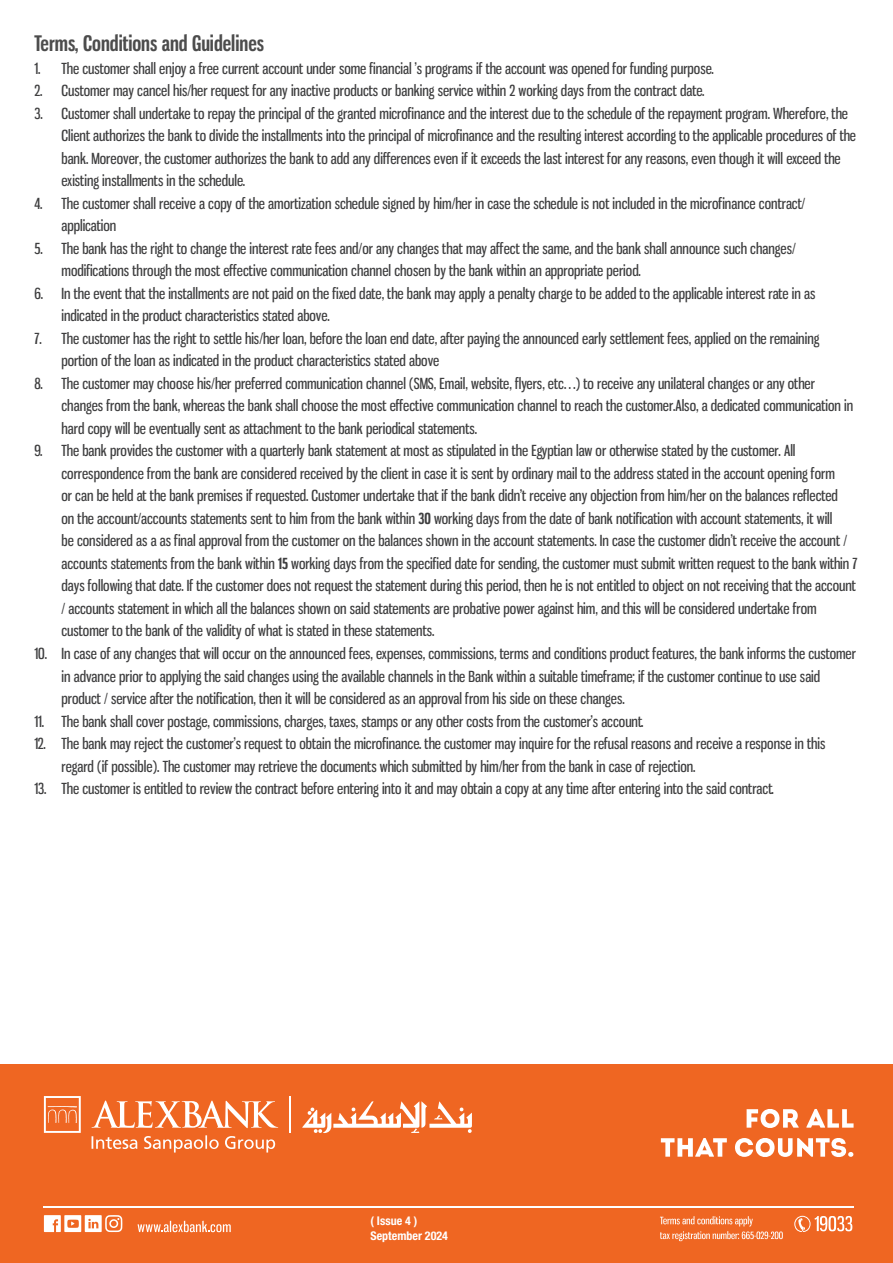
<style>
.page{position:relative;width:893px;height:1263px;background:#fff}
.page>*{position:absolute;margin:0;border:0;box-sizing:border-box;transform-origin:0 0}
.t1{font:700 21px "Gnuolane Rg";color:#4c4c4c}
.t2{font:15px/22.5px "Gnuolane";color:#3e3e3f}
.t3{font:700 condensed 12px/14.4px "Helvetica Neue LT Pro";color:#fff}
.s1{font-family:"Gnuolane Rg";font-weight:700}
</style>
<div class="page">
<div style="left:0;top:1064px;width:893px;height:199px;background:#ef6622"></div>
<hr style="left:43px;top:1206px;width:811px;height:1px;background:#fff">
<svg style="left:44px;top:1215px;width:78px;height:17px"></svg>
<hr style="left:289px;top:1096px;width:2px;height:37px;background:#fff">
<svg style="left:302px;top:1101px;width:170px;height:32px"></svg>
<svg style="left:92px;top:1100px;width:186px;height:28px"></svg>
<svg style="left:44px;top:1096px;width:37px;height:37px"></svg>
<svg style="left:92px;top:1135px;width:183px;height:17px"></svg>
<svg style="left:138px;top:1221px;width:93px;height:11px"></svg>
<svg style="left:794px;top:1216px;width:58px;height:16px"></svg>
<svg style="left:661px;top:1138px;width:66px;height:19px"></svg>
<svg style="left:735px;top:1109px;width:118px;height:48px"></svg>
<svg style="left:660px;top:1216px;width:123px;height:25px"></svg>
<p class="t1" style="left:34px;top:31px;width:231px">Terms, Conditions and Guidelines</p>
<p class="t2" style="left:34px;top:56px;width:681px">1. The customer shall enjoy a free current account under some financial ’s programs if the account was opened for funding purpose.</p>
<p class="t2" style="left:34px;top:79px;width:671px">2. Customer may cancel his/her request for any inactive products or banking service within 2 working days from the contract date.</p>
<p class="t2" style="left:62px;top:101px;width:796px;text-indent:-27px">3. Customer shall undertake to repay the principal of the granted microfinance and the interest due to the schedule of the repayment program. Wherefore, the Client authorizes the bank to divide the installments into the principal of microfinance and the resulting interest according to the applicable procedures of the bank. Moreover, the customer authorizes the bank to add any differences even if it exceeds the last interest for any reasons, even though it will exceed the existing installments in the schedule.</p>
<p class="t2" style="left:62px;top:191px;width:745px;text-indent:-27px">4. The customer shall receive a copy of the amortization schedule signed by him/her in case the schedule is not included in the microfinance contract/ application</p>
<p class="t2" style="left:62px;top:236px;width:736px;text-indent:-27px">5. The bank has the right to change the interest rate fees and/or any changes that may affect the same, and the bank shall announce such changes/ modifications through the most effective communication channel chosen by the bank within an appropriate period.</p>
<p class="t2" style="left:62px;top:281px;width:755px;text-indent:-27px">6. In the event that the installments are not paid on the fixed date, the bank may apply a penalty charge to be added to the applicable interest rate in as indicated in the product characteristics stated above.</p>
<p class="t2" style="left:62px;top:326px;width:759px;text-indent:-27px">7. The customer has the right to settle his/her loan, before the loan end date, after paying the announced early settlement fees, applied on the remaining portion of the loan as indicated in the product characteristics stated above</p>
<p class="t2" style="left:62px;top:371px;width:793px;text-indent:-27px">8. The customer may choose his/her preferred communication channel (SMS, Email, website, flyers, etc…) to receive any unilateral changes or any other changes from the bank, whereas the bank shall choose the most effective communication channel to reach the customer.Also, a dedicated communication in hard copy will be eventually sent as attachment to the bank periodical statements.</p>
<p class="t2" style="left:62px;top:439px;width:797px;text-indent:-27px">9. The bank provides the customer with a quarterly bank statement at most as stipulated in the Egyptian law or otherwise stated by the customer. All correspondence from the bank are considered received by the client in case it is sent by ordinary mail to the address stated in the account opening form<br>or can be held at the bank premises if requested. Customer undertake that if the bank didn’t receive any objection from him/her on the balances reflected<br>on the account/accounts statements sent to him from the bank within <span class="s1">30</span> working days from the date of bank notification with account statements, it will<br>be considered as a as final approval from the customer on the balances shown in the account statements. In case the customer didn’t receive the account / accounts statements from the bank within <span class="s1">15</span> working days from the specified date for sending, the customer must submit written request to the bank within 7 days following that date. If the customer does not request the statement during this period, then he is not entitled to object on not receiving that the account / accounts statement in which all the balances shown on said statements are probative power against him, and this will be considered undertake from customer to the bank of the validity of what is stated in these statements.</p>
<p class="t2" style="left:62px;top:641px;width:796px;text-indent:-27px">10. In case of any changes that will occur on the announced fees, expenses, commissions, terms and conditions product features, the bank informs the customer in advance prior to applying the said changes using the available channels in the Bank within a suitable timeframe; if the customer continue to use said product / service after the notification, then it will be considered as an approval from his side on these changes.</p>
<p class="t2" style="left:34px;top:709px;width:610px">11. The bank shall cover postage, commissions, charges, taxes, stamps or any other costs from the customer’s account.</p>
<p class="t2" style="left:62px;top:731px;width:765px;text-indent:-27px">12. The bank may reject the customer’s request to obtain the microfinance. the customer may inquire for the refusal reasons and receive a response in this regard (if possible). The customer may retrieve the documents which submitted by him/her from the bank in case of rejection.</p>
<p class="t2" style="left:34px;top:776px;width:741px">13. The customer is entitled to review the contract before entering into it and may obtain a copy at any time after entering into the said contract.</p>
<p class="t3" style="left:370px;top:1213px;width:79px">( Issue 4 )<br>September 2024</p>
</div>
